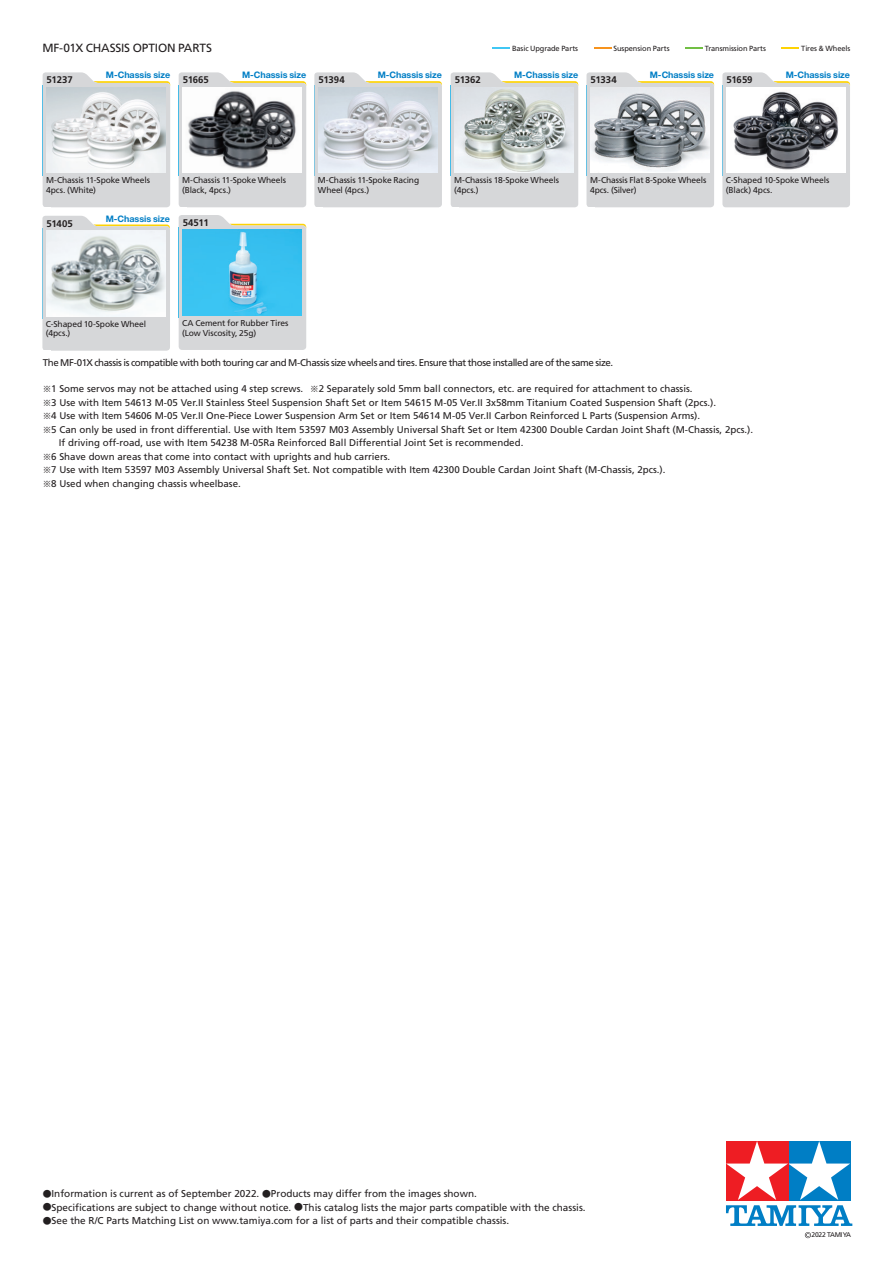
<style>
.page{position:relative;width:893px;height:1263px;background:#fff}
.page>*{position:absolute;margin:0;border:0;box-sizing:border-box;transform-origin:0 0}
.t1{font:11.85px "Frutiger";letter-spacing:-.015em;color:#231f20}
.t2{font:9.9px "Frutiger";color:#231f20}
.t3{font:9.75px "Frutiger";color:#231f20}
.t4{font:9.75px "Frutiger";letter-spacing:-.04em;color:#231f20}
.t5{font:700 9.6px "Frutiger";letter-spacing:-.015em;color:#231f20}
.t6{font:700 9px "Helvetica Neue";letter-spacing:-.005em;color:#007ec5}
.t7{font:8.55px/9.8px "Frutiger";letter-spacing:-.01em;color:#231f20}
.t8{font:7.5px "Frutiger";letter-spacing:-.01em;color:#231f20}
.t9{font:6.75px "Frutiger";letter-spacing:-.045em;color:#231f20}
.s1{font-family:"DFHS Gothic Std W3";font-size:8.7px}
.s2{font-family:"DFHS Gothic Std W3";font-size:8.85px}
</style>
<div class="page">
<svg style="left:726px;top:1141px;width:126px;height:85px"></svg>
<svg style="left:722px;top:72px;width:128px;height:135px;background:#dadbd9"></svg>
<img style="left:726px;top:87px;width:120px;height:86px">
<svg style="left:179px;top:72px;width:127px;height:135px;background:#dbdbd9"></svg>
<img style="left:183px;top:87px;width:119px;height:86px">
<svg style="left:314px;top:72px;width:128px;height:135px;background:#dadbd9"></svg>
<img style="left:318px;top:87px;width:120px;height:86px">
<svg style="left:451px;top:72px;width:127px;height:135px;background:#dbdbd9"></svg>
<img style="left:455px;top:87px;width:119px;height:86px">
<svg style="left:43px;top:72px;width:127px;height:135px;background:#dbdbd9"></svg>
<img style="left:47px;top:87px;width:119px;height:86px">
<svg style="left:586px;top:72px;width:128px;height:135px;background:#dadbda"></svg>
<img style="left:591px;top:87px;width:119px;height:86px">
<svg style="left:179px;top:215px;width:127px;height:135px;background:#d6dada"></svg>
<img style="left:183px;top:230px;width:119px;height:86px">
<svg style="left:42px;top:216px;width:128px;height:135px;background:#dadbda"></svg>
<img style="left:46px;top:230px;width:120px;height:86px">
<svg style="left:493px;top:48px;width:17px;height:1px"></svg>
<svg style="left:594px;top:48px;width:17px;height:1px"></svg>
<svg style="left:685px;top:48px;width:18px;height:1px"></svg>
<svg style="left:782px;top:48px;width:17px;height:1px"></svg>
<svg style="left:805px;top:1232px;width:6px;height:6px"></svg>
<p class="t1" style="left:42px;top:41px;width:171px">MF-01X CHASSIS OPTION PARTS</p>
<p class="t8" style="left:512px;top:44px;width:68px">Basic Upgrade Parts</p>
<p class="t8" style="left:613px;top:44px;width:58px">Suspension Parts</p>
<p class="t8" style="left:705px;top:44px;width:63px">Transmission Parts</p>
<p class="t8" style="left:801px;top:44px;width:51px">Tires &amp; Wheels</p>
<p class="t5" style="left:47px;top:74px;width:28px">51237</p>
<p class="t6" style="left:106px;top:69px;width:66px">M-Chassis size</p>
<p class="t5" style="left:183px;top:74px;width:28px">51665</p>
<p class="t6" style="left:242px;top:69px;width:66px">M-Chassis size</p>
<p class="t5" style="left:318px;top:74px;width:28px">51394</p>
<p class="t6" style="left:378px;top:69px;width:66px">M-Chassis size</p>
<p class="t5" style="left:455px;top:74px;width:28px">51362</p>
<p class="t6" style="left:514px;top:69px;width:66px">M-Chassis size</p>
<p class="t5" style="left:590px;top:74px;width:28px">51334</p>
<p class="t6" style="left:650px;top:69px;width:66px">M-Chassis size</p>
<p class="t5" style="left:726px;top:74px;width:28px">51659</p>
<p class="t6" style="left:786px;top:69px;width:66px">M-Chassis size</p>
<p class="t7" style="left:46px;top:175px;width:105px">M-Chassis 11-Spoke Wheels<br>4pcs. (White)</p>
<p class="t7" style="left:182px;top:175px;width:105px">M-Chassis 11-Spoke Wheels (Black, 4pcs.)</p>
<p class="t7" style="left:318px;top:175px;width:103px">M-Chassis 11-Spoke Racing<br>Wheel (4pcs.)</p>
<p class="t7" style="left:454px;top:175px;width:106px">M-Chassis 18-Spoke Wheels (4pcs.)</p>
<p class="t7" style="left:590px;top:175px;width:118px">M-Chassis Flat 8-Spoke Wheels<br>4pcs. (Silver)</p>
<p class="t7" style="left:726px;top:175px;width:105px">C-Shaped 10-Spoke Wheels (Black) 4pcs.</p>
<p class="t5" style="left:46px;top:218px;width:28px">51405</p>
<p class="t6" style="left:106px;top:213px;width:66px">M-Chassis size</p>
<p class="t5" style="left:183px;top:217px;width:28px">54511</p>
<p class="t7" style="left:46px;top:319px;width:102px">C-Shaped 10-Spoke Wheel (4pcs.)</p>
<p class="t7" style="left:182px;top:318px;width:108px">CA Cement for Rubber Tires (Low Viscosity, 25g)</p>
<p class="t4" style="left:43px;top:357px;width:572px">The MF-01X chassis is compatible with both touring car and M-Chassis size wheels and tires. Ensure that those installed are of the same size.</p>
<p class="t3" style="left:43px;top:383px;width:651px"><span class="s1">※</span>1 Some servos may not be attached using 4 step screws. <span class="s1">※</span>2 Separately sold 5mm ball connectors, etc. are required for attachment to chassis.</p>
<p class="t3" style="left:43px;top:397px;width:675px"><span class="s1">※</span>3 Use with Item 54613 M-05 Ver.II Stainless Steel Suspension Shaft Set or Item 54615 M-05 Ver.II 3x58mm Titanium Coated Suspension Shaft (2pcs.).</p>
<p class="t3" style="left:43px;top:410px;width:659px"><span class="s1">※</span>4 Use with Item 54606 M-05 Ver.II One-Piece Lower Suspension Arm Set or Item 54614 M-05 Ver.II Carbon Reinforced L Parts (Suspension Arms).</p>
<p class="t3" style="left:43px;top:424px;width:712px"><span class="s1">※</span>5 Can only be used in front differential. Use with Item 53597 M03 Assembly Universal Shaft Set or Item 42300 Double Cardan Joint Shaft (M-Chassis, 2pcs.).</p>
<p class="t3" style="left:59px;top:437px;width:466px">If driving off-road, use with Item 54238 M-05Ra Reinforced Ball Differential Joint Set is recommended.</p>
<p class="t3" style="left:43px;top:451px;width:349px"><span class="s1">※</span>6 Shave down areas that come into contact with uprights and hub carriers.</p>
<p class="t3" style="left:43px;top:464px;width:624px"><span class="s1">※</span>7 Use with Item 53597 M03 Assembly Universal Shaft Set. Not compatible with Item 42300 Double Cardan Joint Shaft (M-Chassis, 2pcs.).</p>
<p class="t3" style="left:43px;top:478px;width:200px"><span class="s1">※</span>8 Used when changing chassis wheelbase.</p>
<p class="t2" style="left:43px;top:1188px;width:436px"><span class="s2">●</span>Information is current as of September 2022. <span class="s2">●</span>Products may differ from the images shown.</p>
<p class="t2" style="left:43px;top:1201px;width:544px"><span class="s2">●</span>Specifications are subject to change without notice. <span class="s2">●</span>This catalog lists the major parts compatible with the chassis.</p>
<p class="t2" style="left:43px;top:1215px;width:468px"><span class="s2">●</span>See the R/C Parts Matching List on www.tamiya.com for a list of parts and their compatible chassis.</p>
<p class="t9" style="left:812px;top:1231px;width:41px">2022 TAMIYA</p>
</div>
